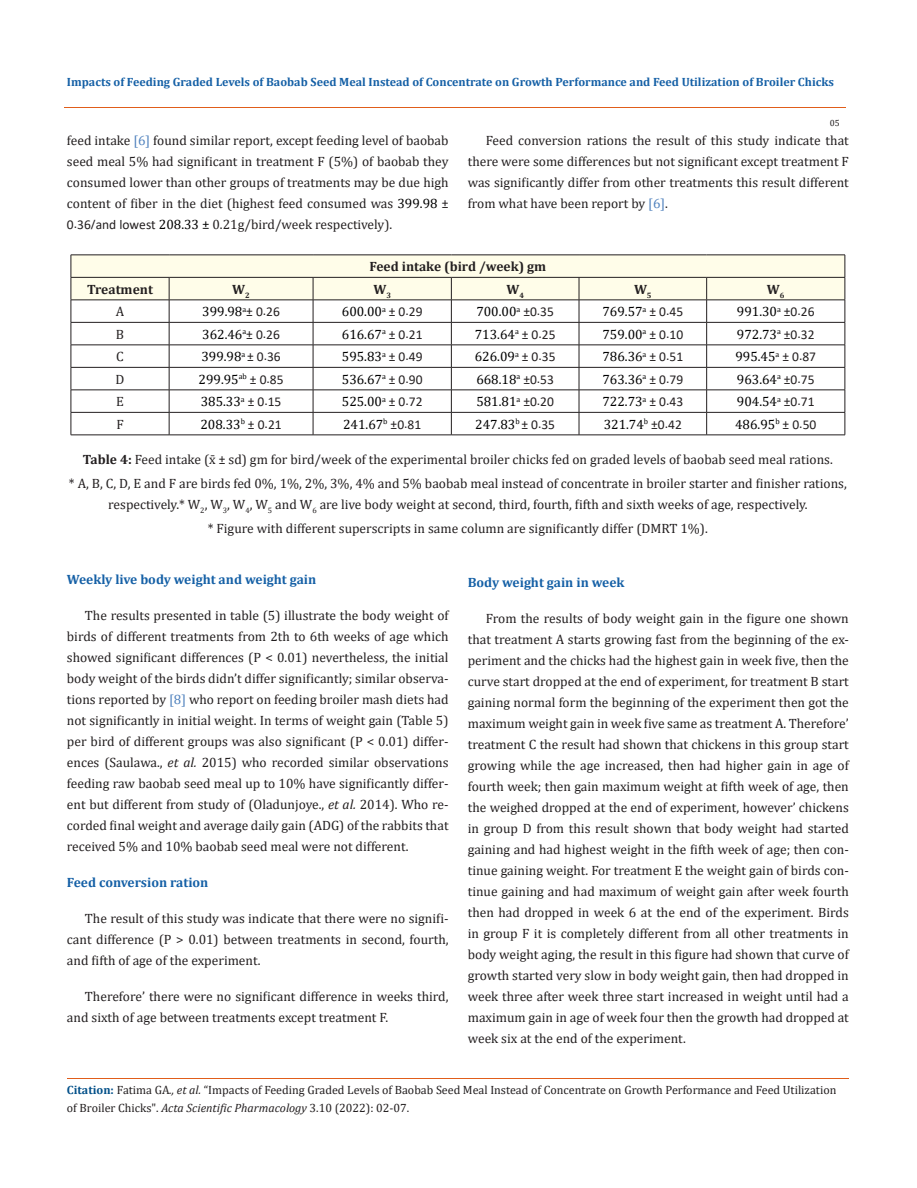
<style>
.page{position:relative;width:917px;height:1188px;background:#fff}
.page>*{position:absolute;margin:0;border:0;box-sizing:border-box;transform-origin:0 0}
.t1{font:13.5px/21px "Cambria";color:#231f20;text-align:justify}
.t2{font:13.5px "Cambria";color:#000}
.Default{font:700 13.5px "Cambria";color:#1560a6}
.t3{font:700 13.5px "Cambria";color:#231f20}
.t4{font:12px/18px "Cambria";color:#231f20}
.t5{font:700 12px "Cambria";color:#1560a6}
.t6{font:9px "Cambria";color:#231f20}
.s1{color:#4f81bd}
.s2{color:#000}
.s3{font-family:"Calibri"}
.s4{font-family:"Calibri";color:#231f20}
.s5{font-weight:700}
.s6{font-style:italic}
.s7{font-weight:700;color:#035089}
</style>
<div class="page">
<svg style="left:71px;top:255px;width:774px;height:180px"></svg>
<hr style="left:71px;top:435px;width:98px;height:1px;background:#231f20">
<hr style="left:169px;top:435px;width:144px;height:1px;background:#231f20">
<hr style="left:313px;top:435px;width:138px;height:1px;background:#231f20">
<hr style="left:451px;top:435px;width:128px;height:1px;background:#231f20">
<hr style="left:579px;top:435px;width:127px;height:1px;background:#231f20">
<hr style="left:706px;top:435px;width:139px;height:1px;background:#231f20">
<hr style="left:64px;top:108px;width:781px;height:1px;background:#e05d1a">
<hr style="left:67px;top:1078px;width:781px;height:1px;background:#e05d1a">
<p class="t5" style="left:67px;top:73px;width:768px">Impacts of Feeding Graded Levels of Baobab Seed Meal Instead of Concentrate on Growth Performance and Feed Utilization of Broiler Chicks</p>
<p class="t6" style="left:829px;top:118px;width:11px">05</p>
<p class="t1" style="left:67px;top:130px;width:383px">feed intake <span class="s1">[6]</span> found similar report, except feeding level of baobab seed meal 5% had significant in treatment F (5%) of baobab they consumed lower than other groups of treatments may be due high content of fiber in the diet (highest feed consumed was <span class="s2">399.98</span> <span class="s3">± 0.36/and lowest</span> <span class="s2">208.33 ±</span> 0.21g/bird/week respectively).</p>
<p class="t3" style="left:369px;top:257px;width:178px">Feed intake (bird /week) gm</p>
<p class="t3" style="left:87px;top:280px;width:67px">Treatment</p>
<p class="t3" style="left:232px;top:280px;width:19px">W<sub>2</sub></p>
<p class="t3" style="left:373px;top:280px;width:19px">W<sub>3</sub></p>
<p class="t3" style="left:506px;top:280px;width:19px">W<sub>4</sub></p>
<p class="t3" style="left:634px;top:280px;width:19px">W<sub>5</sub></p>
<p class="t3" style="left:767px;top:280px;width:19px">W<sub>6</sub></p>
<p class="t1" style="left:116px;top:301px;width:10px">A</p>
<p class="t2" style="left:202px;top:304px;width:79px">399.98<sup>a</sup><span class="s4">± 0.26</span></p>
<p class="t2" style="left:342px;top:304px;width:82px">600.00<sup>a</sup> <span class="s4">± 0.29</span></p>
<p class="t2" style="left:476px;top:304px;width:79px">700.00<sup>a</sup> <span class="s4">±0.35</span></p>
<p class="t2" style="left:602px;top:304px;width:82px">769.57<sup>a</sup> <span class="s4">± 0.45</span></p>
<p class="t2" style="left:737px;top:304px;width:79px">991.30<sup>a</sup> <span class="s4">±0.26</span></p>
<p class="t1" style="left:116px;top:324px;width:10px">B</p>
<p class="t2" style="left:202px;top:326px;width:79px">362.46<sup>a</sup><span class="s4">± 0.26</span></p>
<p class="t2" style="left:342px;top:326px;width:82px">616.67<sup>a</sup> <span class="s4">± 0.21</span></p>
<p class="t2" style="left:475px;top:326px;width:82px">713.64<sup>a</sup> <span class="s4">± 0.25</span></p>
<p class="t2" style="left:602px;top:326px;width:82px">759.00<sup>a</sup> <span class="s4">± 0.10</span></p>
<p class="t2" style="left:737px;top:326px;width:79px">972.73<sup>a</sup> <span class="s4">±0.32</span></p>
<p class="t1" style="left:116px;top:346px;width:9px">C</p>
<p class="t2" style="left:201px;top:349px;width:81px">399.98<sup>a</sup> <span class="s4">± 0.36</span></p>
<p class="t2" style="left:342px;top:349px;width:82px">595.83<sup>a</sup> <span class="s4">± 0.49</span></p>
<p class="t2" style="left:475px;top:349px;width:82px">626.09<sup>a</sup> <span class="s4">± 0.35</span></p>
<p class="t2" style="left:602px;top:349px;width:82px">786.36<sup>a</sup> <span class="s4">± 0.51</span></p>
<p class="t2" style="left:735px;top:349px;width:82px">995.45<sup>a</sup> <span class="s4">± 0.87</span></p>
<p class="t1" style="left:115px;top:369px;width:10px">D</p>
<p class="t2" style="left:198px;top:371px;width:86px">299.95<sup>ab</sup> <span class="s4">± 0.85</span></p>
<p class="t2" style="left:342px;top:371px;width:82px">536.67<sup>a</sup> <span class="s4">± 0.90</span></p>
<p class="t2" style="left:476px;top:371px;width:79px">668.18<sup>a</sup> <span class="s4">±0.53</span></p>
<p class="t2" style="left:602px;top:371px;width:82px">763.36<sup>a</sup> <span class="s4">± 0.79</span></p>
<p class="t2" style="left:737px;top:371px;width:79px">963.64<sup>a</sup> <span class="s4">±0.75</span></p>
<p class="t1" style="left:116px;top:391px;width:9px">E</p>
<p class="t2" style="left:201px;top:394px;width:82px">385.33<sup>a</sup> <span class="s4">± 0.15</span></p>
<p class="t2" style="left:342px;top:394px;width:82px">525.00<sup>a</sup> <span class="s4">± 0.72</span></p>
<p class="t2" style="left:476px;top:394px;width:79px">581.81<sup>a</sup> <span class="s4">±0.20</span></p>
<p class="t2" style="left:602px;top:394px;width:82px">722.73<sup>a</sup> <span class="s4">± 0.43</span></p>
<p class="t2" style="left:737px;top:394px;width:79px">904.54<sup>a</sup> <span class="s4">±0.71</span></p>
<p class="t1" style="left:116px;top:414px;width:9px">F</p>
<p class="t2" style="left:200px;top:416px;width:83px">208.33<sup>b</sup> <span class="s4">± 0.21</span></p>
<p class="t2" style="left:343px;top:416px;width:80px">241.67<sup>b</sup> <span class="s4">±0.81</span></p>
<p class="t2" style="left:475px;top:416px;width:81px">247.83<sup>b</sup> <span class="s4">± 0.35</span></p>
<p class="t2" style="left:603px;top:416px;width:80px">321.74<sup>b</sup> <span class="s4">±0.42</span></p>
<p class="t2" style="left:735px;top:416px;width:83px">486.95<sup>b</sup> <span class="s4">± 0.50</span></p>
<p class="t1" style="left:83px;top:449px;width:751px"><span class="s5">Table 4:</span> Feed intake (x<span class="s3">̄±</span> sd) gm for bird/week of the experimental broiler chicks fed on graded levels of baobab seed meal rations.</p>
<p class="t1" style="left:69px;top:474px;width:779px;line-height:20.2px;text-align:center">* A, B, C, D, E and F are birds fed 0%, 1%, 2%, 3%, 4% and 5% baobab meal instead of concentrate in broiler starter and finisher rations, respectively.* W<sub>2</sub>, W<sub>3</sub>, W<sub>4</sub>, W<sub>5</sub> and W<sub>6</sub> are live body weight at second, third, fourth, fifth and sixth weeks of age, respectively.</p>
<p class="t1" style="left:208px;top:517px;width:501px">* Figure with different superscripts in same column are significantly differ (DMRT 1%).</p>
<p class="t1" style="left:468px;top:130px;width:382px;text-indent:18px">Feed conversion rations the result of this study indicate that there were some differences but not significant except treatment F was significantly differ from other treatments this result different from what have been report by <span class="s1">[6]</span>.</p>
<p class="Default" style="left:67px;top:570px;width:251px">Weekly live body weight and weight gain</p>
<p class="t1" style="left:67px;top:605px;width:383px;text-indent:18px">The results presented in table (5) illustrate the body weight of birds of different treatments from 2th to 6th weeks of age which showed significant differences (P &lt; 0.01) nevertheless, the initial body weight of the birds didn’t differ significantly; similar observa&shy;tions reported by <span class="s1">[8]</span> who report on feeding broiler mash diets had not significantly in initial weight. In terms of weight gain (Table 5) per bird of different groups was also significant (P &lt; 0.01) differ&shy;ences (Saulawa., <span class="s6">et al.</span> 2015) who recorded similar observations feeding raw baobab seed meal up to 10% have significantly differ&shy;ent but different from study of (Oladunjoye., <span class="s6">et al.</span> 2014). Who re&shy;corded final weight and average daily gain (ADG) of the rabbits that received 5% and 10% baobab seed meal were not different.</p>
<p class="Default" style="left:67px;top:873px;width:143px">Feed conversion ration</p>
<p class="t1" style="left:67px;top:908px;width:383px;text-indent:18px">The result of this study was indicate that there were no signifi&shy;cant difference (P &gt; 0.01) between treatments in second, fourth, and fifth of age of the experiment.</p>
<p class="t1" style="left:67px;top:986px;width:383px;text-indent:18px">Therefore’ there were no significant difference in weeks third, and sixth of age between treatments except treatment F.</p>
<p class="Default" style="left:468px;top:573px;width:158px">Body weight gain in week</p>
<p class="t1" style="left:468px;top:608px;width:382px;text-indent:18px">From the results of body weight gain in the figure one shown that treatment A starts growing fast from the beginning of the ex&shy;periment and the chicks had the highest gain in week five, then the curve start dropped at the end of experiment, for treatment B start gaining normal form the beginning of the experiment then got the maximum weight gain in week five same as treatment A. Therefore’ treatment C the result had shown that chickens in this group start growing while the age increased, then had higher gain in age of fourth week; then gain maximum weight at fifth week of age, then the weighed dropped at the end of experiment, however’ chickens in group D from this result shown that body weight had started gaining and had highest weight in the fifth week of age; then con&shy;tinue gaining weight. For treatment E the weight gain of birds con&shy;tinue gaining and had maximum of weight gain after week fourth then had dropped in week 6 at the end of the experiment. Birds in group F it is completely different from all other treatments in body weight aging, the result in this figure had shown that curve of growth started very slow in body weight gain, then had dropped in week three after week three start increased in weight until had a maximum gain in age of week four then the growth had dropped at week six at the end of the experiment.</p>
<p class="t4" style="left:67px;top:1081px;width:771px"><span class="s7">Citation:</span> Fatima GA<span class="s6">., et al.</span> “Impacts of Feeding Graded Levels of Baobab Seed Meal Instead of Concentrate on Growth Performance and Feed Utilization of Broiler Chicks". <span class="s6">Acta Scientific Pharmacology</span> 3.10 (2022): 02-07.</p>
</div>
